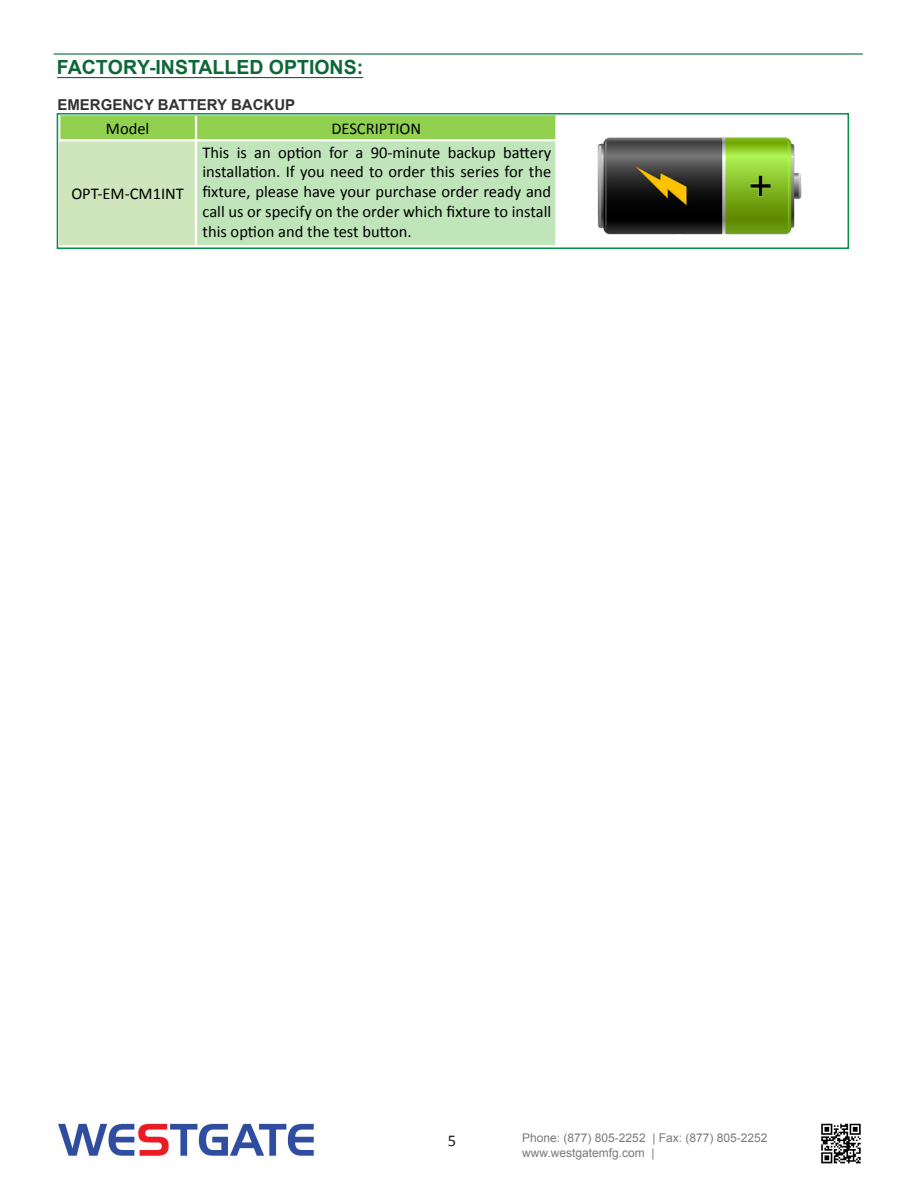
<style>
.page{position:relative;width:918px;height:1188px;background:#fff}
.page>*{position:absolute;margin:0;border:0;box-sizing:border-box;transform-origin:0 0}
.t1{font:700 19.5px "Arial";color:#0d6736}
.t2{font:16.5px/19.8px "Calibri";color:#000;text-align:justify}
.t3{font:16.5px "Calibri";color:#231f20}
.t4{font:700 15px "Arial";color:#333}
.t5{font:12px "Arial";color:#787a7d}
</style>
<div class="page">
<img style="left:58px;top:1123px;width:256px;height:34px">
<img style="left:821px;top:1123px;width:40px;height:41px">
<hr style="left:54px;top:53px;width:809px;height:2px;background:#0d6736">
<hr style="left:57px;top:77px;width:306px;height:1px;background:#0d6736">
<div style="left:60px;top:116px;width:495px;height:23px;background:#92d050"></div>
<div style="left:59px;top:140px;width:137px;height:106px;background:#cfe5bb"></div>
<div style="left:196px;top:140px;width:360px;height:106px;background:#c0e5bb"></div>
<hr style="left:195px;top:116px;width:2px;height:23px;background:#fff">
<hr style="left:195px;top:141px;width:2px;height:104px;background:#fff">
<hr style="left:555px;top:141px;width:3px;height:104px;background:#fff">
<hr style="left:58px;top:139px;width:138px;height:2px;background:#fff">
<hr style="left:196px;top:139px;width:362px;height:2px;background:#fff">
<hr style="left:58px;top:245px;width:138px;height:2px;background:#fff">
<hr style="left:196px;top:245px;width:362px;height:2px;background:#fff">
<div style="left:57px;top:113px;width:792px;height:136px;border:2px solid #009046"></div>
<img style="left:588px;top:115px;width:229px;height:120px">
<p class="t1" style="left:57px;top:54px;width:308px">FACTORY-INSTALLED OPTIONS:</p>
<p class="t4" style="left:57px;top:94px;width:239px">EMERGENCY BATTERY BACKUP</p>
<p class="t2" style="left:202px;top:141px;width:350px">This is an option for a 90-minute backup battery installation. If you need to order this series for the fixture, please have your purchase order ready and call us or specify on the order which fixture to install this option and the test button.</p>
<p class="t2" style="left:106px;top:118px;width:45px">Model</p>
<p class="t2" style="left:331px;top:118px;width:91px">DESCRIPTION</p>
<p class="t2" style="left:71px;top:183px;width:114px">OPT-EM-CM1INT</p>
<p class="t3" style="left:448px;top:1131px;width:10px">5</p>
<p class="t5" style="left:522px;top:1130px;width:247px">Phone: (877) 805-2252 | Fax: (877) 805-2252</p>
<p class="t5" style="left:522px;top:1145px;width:134px">www.westgatemfg.com |</p>
</div>
